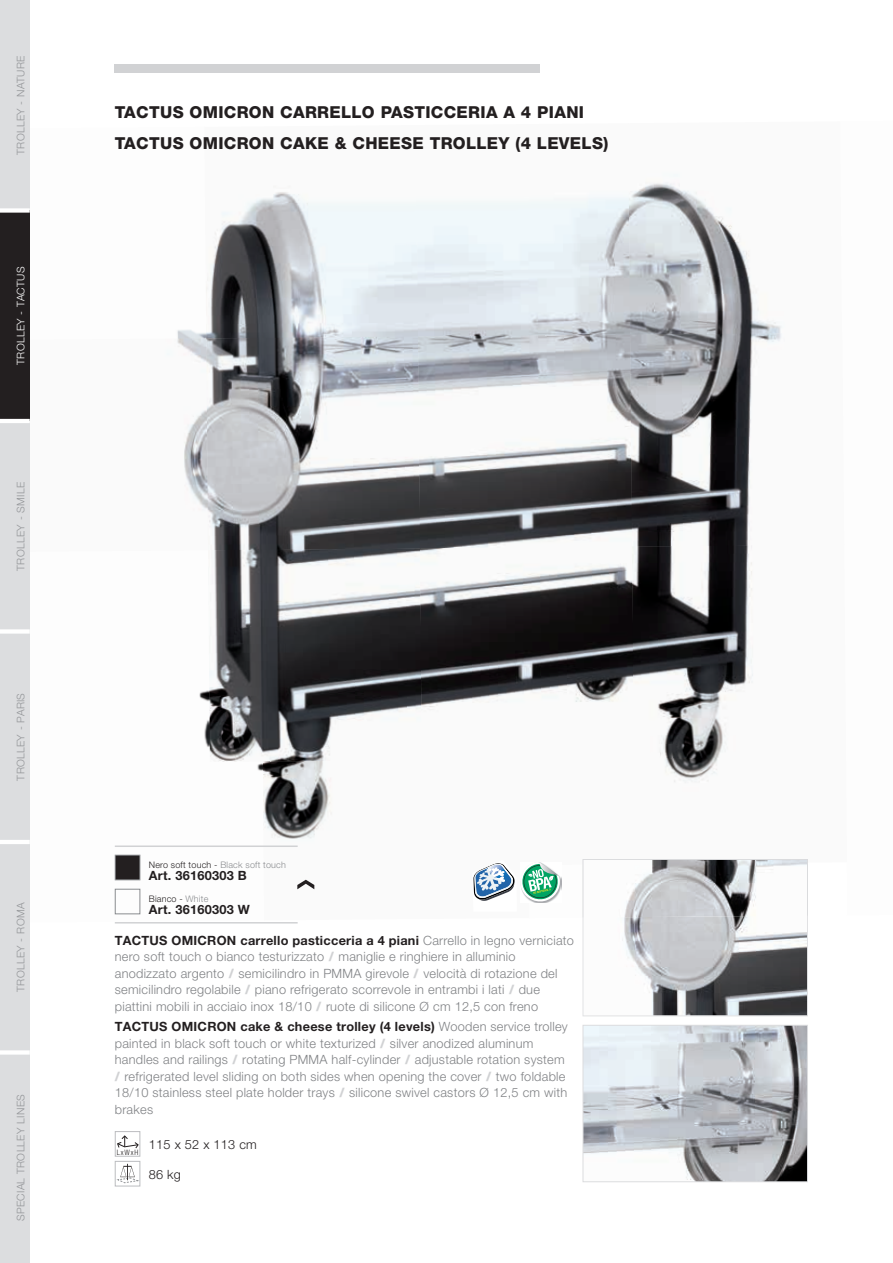
<style>
.page{position:relative;width:893px;height:1263px;background:#fff}
.page>*{position:absolute;margin:0;border:0;box-sizing:border-box;transform-origin:0 0}
.t1{font:800 16.5px/30.8px "Helvetica Neue LT Std";letter-spacing:.02em;color:#231f20}
.t2{font:300 12.75px/16.5px "Helvetica Neue LT Std";letter-spacing:.02em;color:#808285}
.t3{font:700 12.75px "Helvetica Neue LT Std";letter-spacing:.02em;color:#231f20}
.t4{font:300 12.75px "Helvetica Neue LT Std";letter-spacing:.02em;color:#231f20}
.t5{font:300 10.5px "Helvetica Neue LT Std";letter-spacing:.03em;color:#939598}
.t6{font:300 10.5px "Helvetica Neue LT Std";letter-spacing:.03em;color:#fff}
.t7{font:300 9px "Helvetica Neue LT Std";letter-spacing:.02em;color:#231f20}
.t8{font:300 condensed 7.5px "Helvetica Neue LT Std";letter-spacing:.11em;color:#231f20}
.s1{color:#8a8c8f}
.s2{font-weight:700;color:#231f20}
.s3{font-weight:800;color:#d1d2d4}
</style>
<div class="page">
<svg style="left:583px;top:917px;width:225px;height:99px"></svg>
<img style="left:585px;top:1027px;width:221px;height:153px">
<div style="left:583px;top:1025px;width:225px;height:157px;border:1px solid #dcdddf"></div>
<img style="left:177px;top:330px;width:27px;height:8px">
<img style="left:204px;top:192px;width:212px;height:146px">
<img style="left:416px;top:197px;width:212px;height:139px">
<img style="left:628px;top:174px;width:154px;height:161px">
<img style="left:167px;top:338px;width:39px;height:172px">
<img style="left:206px;top:336px;width:212px;height:212px">
<img style="left:418px;top:335px;width:212px;height:213px">
<img style="left:630px;top:333px;width:152px;height:212px">
<img style="left:208px;top:548px;width:212px;height:213px">
<img style="left:420px;top:546px;width:212px;height:164px">
<img style="left:632px;top:545px;width:121px;height:211px">
<img style="left:114px;top:761px;width:149px;height:154px">
<img style="left:263px;top:759px;width:157px;height:131px">
<img style="left:582px;top:756px;width:137px;height:108px">
<img style="left:561px;top:864px;width:22px;height:54px">
<img style="left:583px;top:859px;width:225px;height:58px">
<svg style="left:473px;top:862px;width:88px;height:41px"></svg>
<div style="left:115px;top:889px;width:25px;height:25px;border:1px solid #8a8c8f"></div>
<div style="left:115px;top:855px;width:25px;height:25px;background:#231f20"></div>
<div style="left:115px;top:855px;width:25px;height:25px;border:1px solid #8a8c8f"></div>
<div style="left:115px;top:64px;width:425px;height:8px;background:#d1d2d4"></div>
<svg style="left:297px;top:880px;width:17px;height:9px"></svg>
<div style="left:115px;top:1131px;width:25px;height:26px;border:1px solid #bcbdc0"></div>
<svg style="left:117px;top:1135px;width:22px;height:14px"></svg>
<div style="left:115px;top:1161px;width:25px;height:25px;border:1px solid #bcbdc0"></div>
<svg style="left:116px;top:1164px;width:24px;height:19px"></svg>
<hr style="left:115px;top:922px;width:183px;height:1px;background:#d1d2d4">
<hr style="left:115px;top:845px;width:183px;height:2px;background:#d1d2d4">
<div style="left:0;top:0;width:30px;height:210px;background:#dcdddf"></div>
<div style="left:0;top:210px;width:30px;height:211px;background:#231f20"></div>
<div style="left:0;top:421px;width:30px;height:210px;background:#dcdddf"></div>
<div style="left:0;top:631px;width:30px;height:211px;background:#dcdddf"></div>
<div style="left:0;top:842px;width:30px;height:210px;background:#dcdddf"></div>
<div style="left:0;top:1052px;width:30px;height:211px;background:#dcdddf"></div>
<div style="left:0;top:208px;width:30px;height:5px;background:#fff"></div>
<hr style="left:0;top:419px;width:30px;height:4px;background:#fff">
<div style="left:0;top:629px;width:30px;height:5px;background:#fff"></div>
<hr style="left:0;top:840px;width:30px;height:4px;background:#fff">
<svg style="left:0;top:1050px;width:30px;height:4px"></svg>
<p class="t5" style="left:14px;top:155px;width:101px;rotate:-90deg">TROLLEY - NATURE</p>
<p class="t6" style="left:14px;top:365px;width:100px;rotate:-90deg">TROLLEY - TACTUS</p>
<p class="t5" style="left:14px;top:571px;width:90px;rotate:-90deg">TROLLEY - SMILE</p>
<p class="t5" style="left:14px;top:780px;width:89px;rotate:-90deg">TROLLEY - PARIS</p>
<p class="t5" style="left:14px;top:992px;width:91px;rotate:-90deg">TROLLEY - ROMA</p>
<p class="t5" style="left:14px;top:1221px;width:128px;rotate:-90deg">SPECIAL TROLLEY LINES</p>
<p class="t1" style="left:115px;top:97px;width:495px">TACTUS OMICRON CARRELLO PASTICCERIA A 4 PIANI<br>TACTUS OMICRON CAKE &amp; CHEESE TROLLEY (4 LEVELS)</p>
<p class="t7" style="left:149px;top:859px;width:139px">Nero soft touch - <span class="s1">Black soft touch</span></p>
<p class="t3" style="left:149px;top:867px;width:100px">Art. 36160303 B</p>
<p class="t7" style="left:149px;top:893px;width:61px">Bianco - <span class="s1">White</span></p>
<p class="t3" style="left:149px;top:901px;width:103px">Art. 36160303 W</p>
<p class="t2" style="left:115px;top:931px;width:461px"><span class="s2">TACTUS OMICRON carrello pasticceria a 4 piani</span> Carrello in legno verniciato nero soft touch o bianco testurizzato <span class="s3">/</span> maniglie e ringhiere in alluminio anodizzato argento <span class="s3">/</span> semicilindro in PMMA girevole <span class="s3">/</span> velocità di rotazione del semicilindro regolabile <span class="s3">/</span> piano refrigerato scorrevole in entrambi i lati <span class="s3">/</span> due piattini mobili in acciaio inox 18/10 <span class="s3">/</span> ruote di silicone Ø cm 12,5 con freno</p>
<p class="t2" style="left:115px;top:1018px;width:455px"><span class="s2">TACTUS OMICRON cake &amp; cheese trolley (4 levels)</span> Wooden service trolley painted in black soft touch or white texturized <span class="s3">/</span> silver anodized aluminum handles and railings <span class="s3">/</span> rotating PMMA half-cylinder <span class="s3">/</span> adjustable rotation system <span class="s3">/</span> refrigerated level sliding on both sides when opening the cover <span class="s3">/</span> two foldable 18/10 stainless steel plate holder trays <span class="s3">/</span> silicone swivel castors Ø 12,5 cm with brakes</p>
<p class="t8" style="left:117px;top:1147px;width:23px">LxWxH</p>
<p class="t4" style="left:149px;top:1136px;width:110px">115 x 52 x 113 cm</p>
<p class="t4" style="left:149px;top:1166px;width:34px">86 kg</p>
</div>
